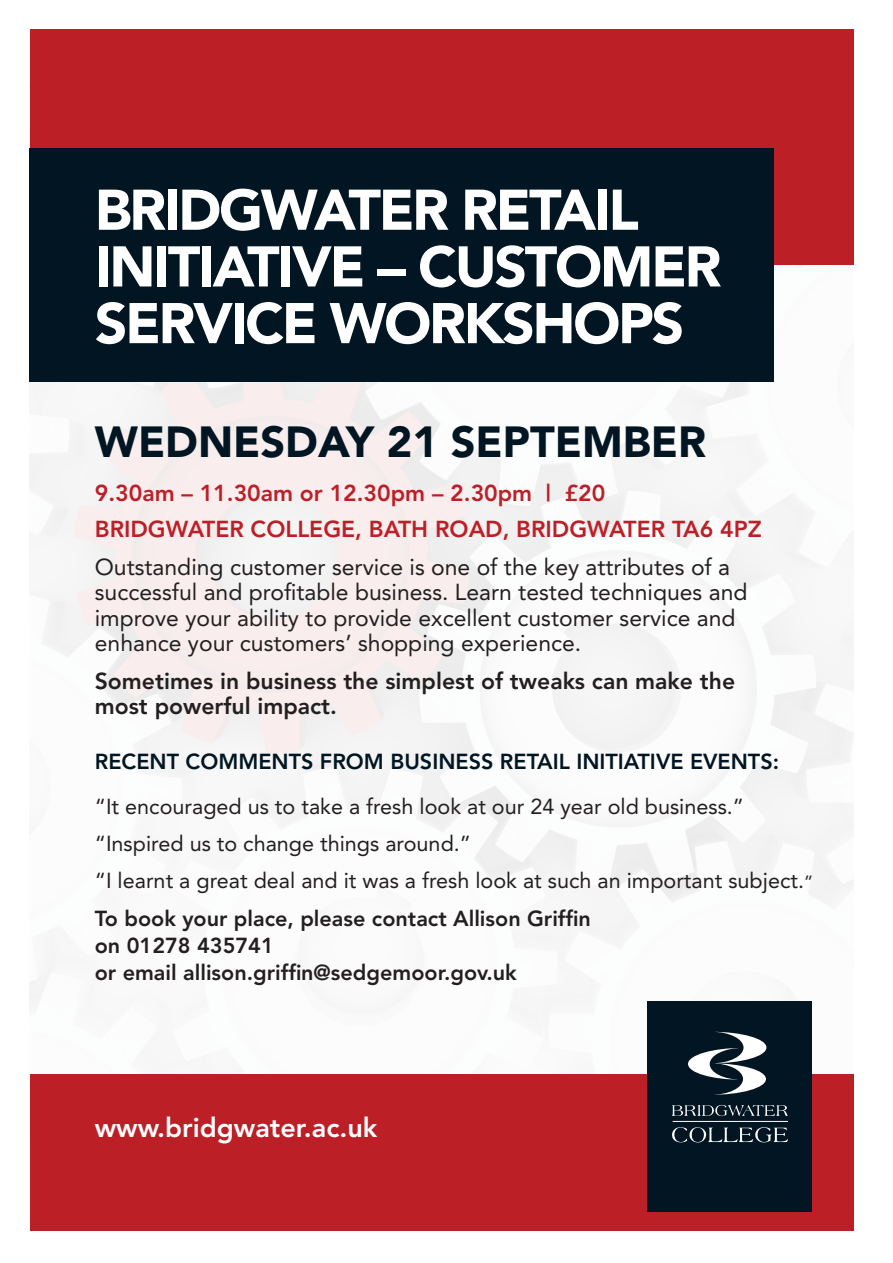
<style>
.page{position:relative;width:893px;height:1263px;background:#fff}
.page>*{position:absolute;margin:0;border:0;box-sizing:border-box;transform-origin:0 0}
.t1{font:900 56.7px/56.7px "Avenir";letter-spacing:-.04em;color:#fff}
.t2{font:900 43.2px "Avenir";color:#011622}
.t3{font:800 27px "Avenir";color:#fff}
.t4{font:22.95px/25.7px "Avenir";color:#231f20}
.t5{font:800 22.95px/36.5px "Avenir";color:#bd1f27}
.t6{font:800 22.95px/25.7px "Avenir";color:#231f20}
.t7{font:21.6px/37.7px "Avenir";color:#231f20}
.t8{font:800 21.6px/27px "Avenir";color:#231f20}
.t9{font:800 21.6px "Avenir";color:#011622}
.s1{font-size:17.55px}
.s2{font-weight:800}
</style>
<div class="page">
<img style="left:30px;top:382px;width:823px;height:692px">
<div style="left:30px;top:30px;width:823px;height:235px;background:#bd1f27"></div>
<div style="left:30px;top:148px;width:744px;height:234px;background:#011622"></div>
<div style="left:30px;top:1074px;width:823px;height:157px;background:#bd1f27"></div>
<div style="left:648px;top:1001px;width:164px;height:211px;background:#011622"></div>
<svg style="left:688px;top:1032px;width:78px;height:63px"></svg>
<svg style="left:672px;top:1104px;width:116px;height:12px"></svg>
<svg style="left:672px;top:1127px;width:116px;height:16px"></svg>
<hr style="left:673px;top:1121px;width:115px;height:1px;background:#fff">
<h1 class="t1" style="left:95px;top:181px;width:628px">BRIDGWATER RETAIL<br>INITIATIVE – CUSTOMER<br>SERVICE WORKSHOPS</h1>
<h2 class="t2" style="left:95px;top:416px;width:613px">WEDNESDAY 21 SEPTEMBER</h2>
<p class="t5" style="left:95px;top:475px;width:668px">9.30am – 11.30am or 12.30pm – 2.30pm | £20<br>Bridgwater College, Bath Road, Bridgwater TA6 4PZ</p>
<p class="t4" style="left:95px;top:554px;width:654px">Outstanding customer service is one of the key attributes of a successful and profitable business. Learn tested techniques and improve your ability to provide excellent customer service and enhance your customers’ shopping experience.</p>
<p class="t6" style="left:95px;top:668px;width:642px">Sometimes in business the simplest of tweaks can make the most powerful impact.</p>
<p class="t9" style="left:95px;top:749px;width:686px">Recent comments from Business Retail Initiative events:</p>
<p class="t7" style="left:95px;top:787px;width:720px">“It encouraged us to take a fresh look at our 24 year old business.” “Inspired us to change things around.”<br>“I learnt a great deal and it was a fresh look at such an important subject.<span class="s1">” </span><span class="s2">To book your place, please contact Allison Griffin</span></p>
<p class="t8" style="left:95px;top:932px;width:424px">on 01278 435741<br>or email allison.griffin@sedgemoor.gov.uk</p>
<p class="t3" style="left:95px;top:1111px;width:284px">www.bridgwater.ac.uk</p>
</div>
